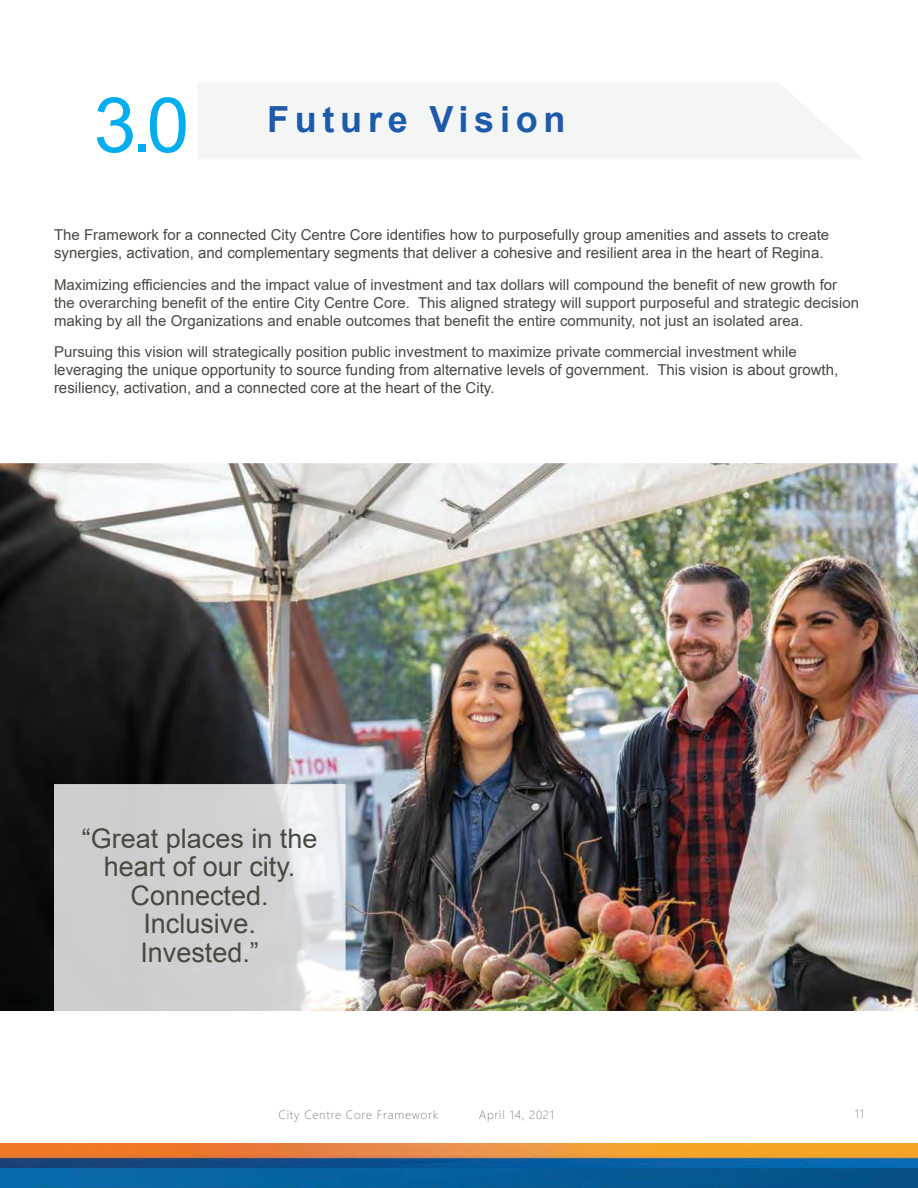
<style>
.page{position:relative;width:918px;height:1188px;background:#fff}
.page>*{position:absolute;margin:0;border:0;box-sizing:border-box;transform-origin:0 0}
.t1{font:700 36px "Arial";letter-spacing:.16em;color:#1d5aa9}
.t2{font:27px/28.5px "Arial";color:#494942;text-align:center}
.t3{font:15px/18px "Arial";color:#494942}
.t4{font:300 12px "Segoe UI";letter-spacing:.06em;color:#808284}
.s1{font-weight:400;font-size:76.5px;color:#00adef}
</style>
<div class="page">
<img style="left:0;top:1143px;width:918px;height:25px">
<img style="left:0;top:463px;width:918px;height:548px">
<svg style="left:54px;top:784px;width:292px;height:227px;background:#d3d4d5"></svg>
<div style="left:198px;top:83px;width:664px;height:76px;background:#f4f5f5"></div>
<img style="left:0;top:1168px;width:918px;height:20px">
<h1 class="t1" style="left:94px;top:106px;width:473px"><span class="s1">3.0</span> Future Vision</h1>
<p class="t3" style="left:54px;top:226px;width:777px">The Framework for a connected City Centre Core identifies how to purposefully group amenities and assets to create synergies, activation, and complementary segments that deliver a cohesive and resilient area in the heart of Regina.</p>
<p class="t3" style="left:54px;top:276px;width:807px">Maximizing efficiencies and the impact value of investment and tax dollars will compound the benefit of new growth for the overarching benefit of the entire City Centre Core. This aligned strategy will support purposeful and strategic decision making by all the Organizations and enable outcomes that benefit the entire community, not just an isolated area.</p>
<p class="t3" style="left:54px;top:343px;width:786px">Pursuing this vision will strategically position public investment to maximize private commercial investment while leveraging the unique opportunity to source funding from alternative levels of government. This vision is about growth, resiliency, activation, and a connected core at the heart of the City.</p>
<h2 class="t2" style="left:82px;top:824px;width:237px">“Great places in the heart of our city.<br>Connected.<br>Inclusive.<br>Invested.”</h2>
<p class="t4" style="left:279px;top:1110px;width:161px">City Centre Core Framework</p>
<p class="t4" style="left:479px;top:1110px;width:77px">April 14, 2021</p>
<p class="t4" style="left:855px;top:1107px;width:11px">11</p>
</div>
